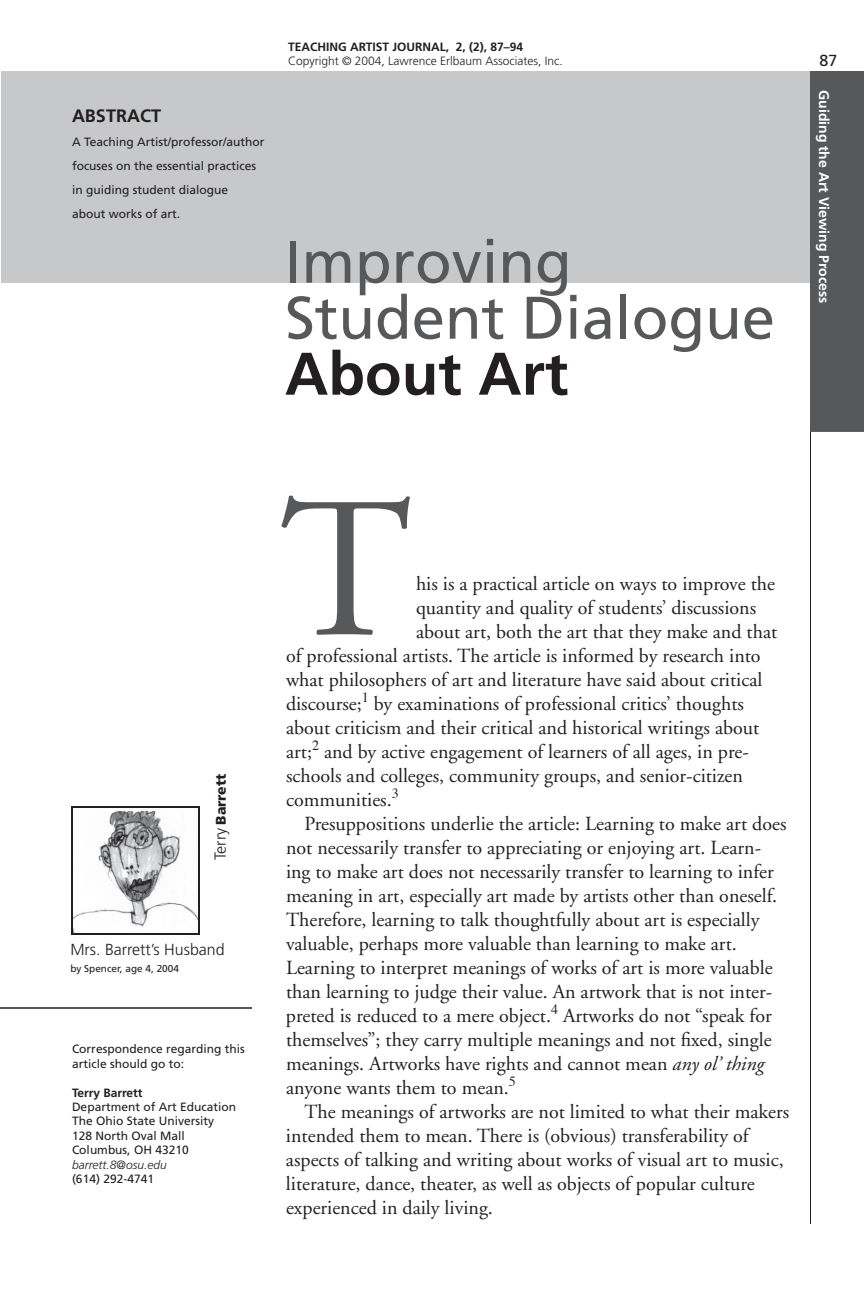
<style>
.page{position:relative;width:864px;height:1296px;background:#fff}
.page>*{position:absolute;margin:0;border:0;box-sizing:border-box;transform-origin:0 0}
.t1{font:200px "Adobe Garamond";color:#57585a}
.t2{font:60px/56px "Frutiger";color:#57585a}
.t3{font:700 60px "Frutiger";color:#231f20}
.t4{font:20px "Adobe Garamond";color:#231f20}
.t5{font:700 18px "Frutiger";color:#231f20}
.t6{font:300 16px "Frutiger";color:#231f20}
.t7{font:16px "Frutiger";color:#231f20}
.t8{font:700 14px "Frutiger";color:#fff}
.t9{font:900 14px "Frutiger";color:#231f20}
.t10{font:12px/14.4px "Frutiger";color:#231f20}
.t11{font:700 12px "Frutiger";color:#231f20}
.t12{font:300 12px "Frutiger";color:#231f20}
.t13{font:italic 300 12px "Frutiger";color:#231f20}
.t14{font:10px "Frutiger";color:#231f20}
.s1{font-weight:300;font-size:16px}
.s2{font-style:italic}
</style>
<div class="page">
<img style="left:74px;top:810px;width:123px;height:122px">
<div style="left:71px;top:806px;width:129px;height:129px;border:2px solid #231f20"></div>
<div style="left:1px;top:71px;width:863px;height:211px;background:#c7c8ca"></div>
<hr style="left:810px;top:72px;width:1px;height:1152px;background:#231f20">
<hr style="left:0;top:1007px;width:252px;height:2px;background:#231f20">
<div style="left:810px;top:71px;width:54px;height:361px;background:#57585a"></div>
<p class="t5" style="left:72px;top:105px;width:91px">ABSTRACT</p>
<p class="t10" style="left:72px;top:130px;width:194px;line-height:24px">A Teaching Artist/professor/author focuses on the essential practices in guiding student dialogue<br>about works of art.</p>
<p class="t11" style="left:288px;top:40px;width:237px">TEACHING ARTIST JOURNAL, 2, (2), 87–94</p>
<p class="t12" style="left:288px;top:54px;width:276px">Copyright © 2004, Lawrence Erlbaum Associates, Inc.</p>
<h2 class="t2" style="left:285px;top:233px;width:492px">Improving<br>Student Dialogue</h2>
<h2 class="t3" style="left:285px;top:339px;width:285px">About Art</h2>
<p class="t7" style="left:820px;top:51px;width:19px">87</p>
<p class="t8" style="left:832px;top:90px;width:215px;rotate:90deg">Guiding the Art Viewing Process</p>
<p class="t9" style="left:212px;top:860px;width:88px;rotate:-90deg"><span class="s1">Terry</span> Barrett</p>
<p class="t6" style="left:70px;top:940px;width:156px">Mrs. Barrett’s Husband</p>
<p class="t14" style="left:70px;top:962px;width:110px">by Spencer, age 4, 2004</p>
<p class="t10" style="left:72px;top:1042px;width:174px">Correspondence regarding this article should go to:</p>
<p class="t11" style="left:72px;top:1085px;width:72px">Terry Barrett</p>
<p class="t10" style="left:72px;top:1099px;width:166px">Department of Art Education<br>The Ohio State University<br>128 North Oval Mall<br>Columbus, OH 43210</p>
<p class="t13" style="left:72px;top:1158px;width:96px">barrett.8@osu.edu</p>
<p class="t10" style="left:72px;top:1171px;width:84px">(614) 292-4741</p>
<h1 class="t1" style="left:280px;top:464px;width:133px">T</h1>
<p class="t4" style="left:416px;top:573px;width:361px">his is a practical article on ways to improve the</p>
<p class="t4" style="left:416px;top:597px;width:342px">quantity and quality of students’ discussions</p>
<p class="t4" style="left:416px;top:621px;width:363px">about art, both the art that they make and that</p>
<p class="t4" style="left:286px;top:645px;width:476px">of professional artists. The article is informed by research into</p>
<p class="t4" style="left:286px;top:669px;width:478px">what philosophers of art and literature have said about critical</p>
<p class="t4" style="left:286px;top:693px;width:460px">discourse;<sup>1</sup> by examinations of professional critics’ thoughts</p>
<p class="t4" style="left:286px;top:717px;width:475px">about criticism and their critical and historical writings about</p>
<p class="t4" style="left:286px;top:741px;width:464px">art;<sup>2</sup> and by active engagement of learners of all ages, in pre-</p>
<p class="t4" style="left:286px;top:765px;width:458px">schools and colleges, community groups, and senior-citizen</p>
<p class="t4" style="left:286px;top:789px;width:114px">communities.<sup>3</sup></p>
<p class="t4" style="left:304px;top:813px;width:484px">Presuppositions underlie the article: Learning to make art does</p>
<p class="t4" style="left:286px;top:837px;width:477px">not necessarily transfer to appreciating or enjoying art. Learn-</p>
<p class="t4" style="left:286px;top:861px;width:489px">ing to make art does not necessarily transfer to learning to infer</p>
<p class="t4" style="left:286px;top:885px;width:493px">meaning in art, especially art made by artists other than oneself.</p>
<p class="t4" style="left:286px;top:909px;width:475px">Therefore, learning to talk thoughtfully about art is especially</p>
<p class="t4" style="left:286px;top:933px;width:452px">valuable, perhaps more valuable than learning to make art.</p>
<p class="t4" style="left:286px;top:957px;width:488px">Learning to interpret meanings of works of art is more valuable</p>
<p class="t4" style="left:286px;top:981px;width:488px">than learning to judge their value. An artwork that is not inter-</p>
<p class="t4" style="left:286px;top:1005px;width:487px">preted is reduced to a mere object.<sup>4</sup> Artworks do not “speak for</p>
<p class="t4" style="left:286px;top:1029px;width:487px">themselves”; they carry multiple meanings and not fixed, single</p>
<p class="t4" style="left:286px;top:1053px;width:480px">meanings. Artworks have rights and cannot mean <span class="s2">any ol’ thing</span></p>
<p class="t4" style="left:286px;top:1077px;width:231px">anyone wants them to mean.<sup>5</sup></p>
<p class="t4" style="left:304px;top:1101px;width:486px">The meanings of artworks are not limited to what their makers</p>
<p class="t4" style="left:286px;top:1125px;width:464px">intended them to mean. There is (obvious) transferability of</p>
<p class="t4" style="left:286px;top:1149px;width:499px">aspects of talking and writing about works of visual art to music,</p>
<p class="t4" style="left:286px;top:1173px;width:470px">literature, dance, theater, as well as objects of popular culture</p>
<p class="t4" style="left:286px;top:1197px;width:208px">experienced in daily living.</p>
</div>
